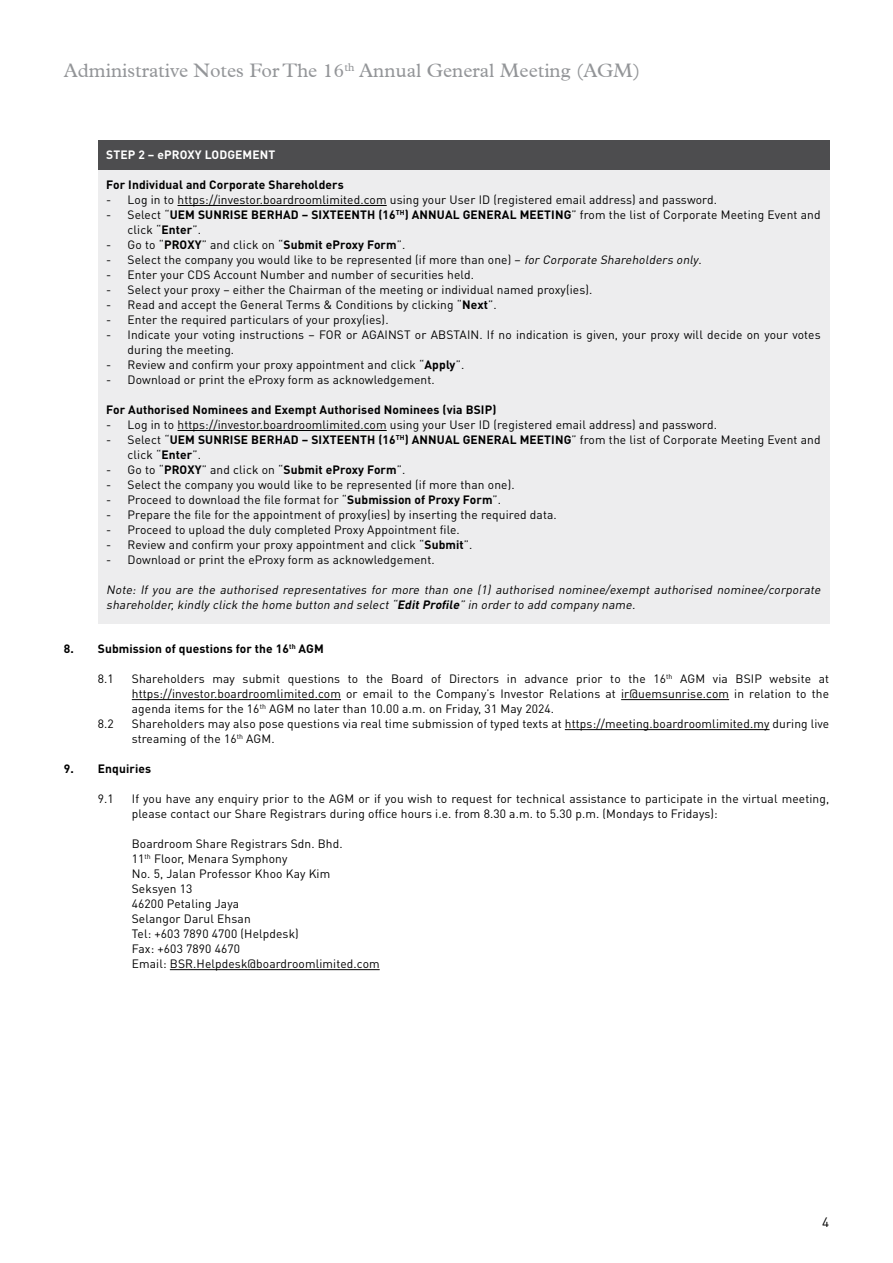
<style>
.page{position:relative;width:893px;height:1263px;background:#fff}
.page>*{position:absolute;margin:0;border:0;box-sizing:border-box;transform-origin:0 0}
.t1{font:19.5px "Plantin";color:#939598}
.t2{font:13.5px "DIN Pro";color:#000}
.t3{font:12px/15px "DIN Pro";letter-spacing:.01em;color:#000}
.t4{font:700 12px/15px "DIN Pro";letter-spacing:.01em;color:#000}
.t5{font:italic 12px/15px "DIN Pro";color:#000}
.t6{font:700 12px "DIN Pro";letter-spacing:.01em;color:#fff}
.s1{font-weight:400}
.s2{font-style:italic}
.s3{font-weight:700}
</style>
<div class="page">
<hr style="left:132px;top:699px;width:209px;height:1px;background:#000">
<hr style="left:621px;top:699px;width:108px;height:1px;background:#000">
<hr style="left:565px;top:729px;width:205px;height:1px;background:#000">
<hr style="left:170px;top:969px;width:210px;height:1px;background:#000">
<div style="left:98px;top:140px;width:731px;height:484px;background:#ededee"></div>
<div style="left:98px;top:140px;width:731px;height:30px;background:#4d4d4f"></div>
<hr style="left:178px;top:205px;width:209px;height:1px;background:#000">
<hr style="left:178px;top:430px;width:209px;height:1px;background:#000">
<h1 class="t1" style="left:64px;top:60px;width:578px">Administrative Notes For The 16<sup>th</sup> Annual General Meeting (AGM)</h1>
<p class="t6" style="left:106px;top:146px;width:170px">STEP 2 – ePROXY LODGEMENT</p>
<p class="t4" style="left:106px;top:177px;width:239px">For Individual and Corporate Shareholders</p>
<p class="t3" style="left:106px;top:192px;width:612px">- Log in to https://investor.boardroomlimited.com using your User ID (registered email address) and password.</p>
<p class="t4" style="left:128px;top:207px;width:695px;text-indent:-21px"><span class="s1">- Select “</span>UEM SUNRISE BERHAD – SIXTEENTH (16<sup>TH</sup>) ANNUAL GENERAL MEETING<span class="s1">” from the list of Corporate Meeting Event and click “</span>Enter<span class="s1">”.</span></p>
<p class="t4" style="left:106px;top:237px;width:301px"><span class="s1">- Go to “</span>PROXY<span class="s1">” and click on “</span>Submit eProxy Form<span class="s1">”.</span></p>
<p class="t3" style="left:106px;top:252px;width:597px">- Select the company you would like to be represented (if more than one) – <span class="s2">for Corporate Shareholders only</span>.</p>
<p class="t3" style="left:106px;top:267px;width:369px">- Enter your CDS Account Number and number of securities held.</p>
<p class="t3" style="left:106px;top:282px;width:488px">- Select your proxy – either the Chairman of the meeting or individual named proxy(ies).</p>
<p class="t3" style="left:106px;top:297px;width:392px">- Read and accept the General Terms &amp; Conditions by clicking “<span class="s3">Next</span>”.</p>
<p class="t3" style="left:106px;top:312px;width:284px">- Enter the required particulars of your proxy(ies).</p>
<p class="t3" style="left:128px;top:327px;width:695px;text-indent:-21px">- Indicate your voting instructions – FOR or AGAINST or ABSTAIN. If no indication is given, your proxy will decide on your votes during the meeting.</p>
<p class="t3" style="left:106px;top:357px;width:359px">- Review and confirm your proxy appointment and click “<span class="s3">Apply</span>”.</p>
<p class="t3" style="left:106px;top:372px;width:330px">- Download or print the eProxy form as acknowledgement.</p>
<p class="t4" style="left:106px;top:402px;width:392px">For Authorised Nominees and Exempt Authorised Nominees (via BSIP)</p>
<p class="t3" style="left:106px;top:417px;width:612px">- Log in to https://investor.boardroomlimited.com using your User ID (registered email address) and password.</p>
<p class="t4" style="left:128px;top:432px;width:695px;text-indent:-21px"><span class="s1">- Select “</span>UEM SUNRISE BERHAD – SIXTEENTH (16<sup>TH</sup>) ANNUAL GENERAL MEETING<span class="s1">” from the list of Corporate Meeting Event and click “</span>Enter<span class="s1">”.</span></p>
<p class="t4" style="left:106px;top:462px;width:301px"><span class="s1">- Go to “</span>PROXY<span class="s1">” and click on “</span>Submit eProxy Form<span class="s1">”.</span></p>
<p class="t3" style="left:106px;top:477px;width:410px">- Select the company you would like to be represented (if more than one).</p>
<p class="t3" style="left:106px;top:492px;width:396px">- Proceed to download the file format for “<span class="s3">Submission of Proxy Form</span>”.</p>
<p class="t3" style="left:106px;top:507px;width:452px">- Prepare the file for the appointment of proxy(ies) by inserting the required data.</p>
<p class="t3" style="left:106px;top:522px;width:355px">- Proceed to upload the duly completed Proxy Appointment file.</p>
<p class="t3" style="left:106px;top:537px;width:368px">- Review and confirm your proxy appointment and click “<span class="s3">Submit</span>”.</p>
<p class="t3" style="left:106px;top:552px;width:330px">- Download or print the eProxy form as acknowledgement.</p>
<p class="t5" style="left:106px;top:582px;width:718px">Note: If you are the authorised representatives for more than one (1) authorised nominee/exempt authorised nominee/corporate shareholder,kindly click the home button and select“<span class="s3">EditProfile</span>” in order to add company name.</p>
<p class="t4" style="left:64px;top:641px;width:261px">8. Submission of questions for the 16<sup>th</sup> AGM</p>
<p class="t3" style="left:98px;top:671px;width:18px">8.1</p>
<p class="t3" style="left:132px;top:671px;width:699px;text-align:justify">Shareholders may submit questions to the Board of Directors in advance prior to the 16<sup>th</sup> AGM via BSIP website at https://investor.boardroomlimited.com or email to the Company’s Investor Relations at ir@uemsunrise.com in relation to the agenda items for the 16<sup>th</sup> AGM no later than 10.00 a.m. on Friday, 31 May 2024.</p>
<p class="t3" style="left:98px;top:716px;width:18px">8.2</p>
<p class="t3" style="left:132px;top:716px;width:699px">Shareholders may also pose questions via real time submission of typed texts at https://meeting.boardroomlimited.my during live streaming of the 16<sup>th</sup> AGM.</p>
<p class="t4" style="left:64px;top:761px;width:89px">9. Enquiries</p>
<p class="t3" style="left:98px;top:791px;width:18px">9.1</p>
<p class="t3" style="left:132px;top:791px;width:699px">If you have any enquiry prior to the AGM or if you wish to request for technical assistance to participate in the virtual meeting, please contact our Share Registrars during office hours i.e. from 8.30 a.m. to 5.30 p.m. (Mondays to Fridays):</p>
<p class="t3" style="left:132px;top:836px;width:249px">Boardroom Share Registrars Sdn. Bhd.<br>11<sup>th</sup> Floor, Menara Symphony<br>No. 5, Jalan Professor Khoo Kay Kim<br>Seksyen 13<br>46200 Petaling Jaya<br>Selangor Darul Ehsan<br>Tel: +603 7890 4700 (Helpdesk)<br>Fax: +603 7890 4670<br>Email: BSR.Helpdesk@boardroomlimited.com</p>
<p class="t2" style="left:822px;top:1212px;width:9px">4</p>
</div>
